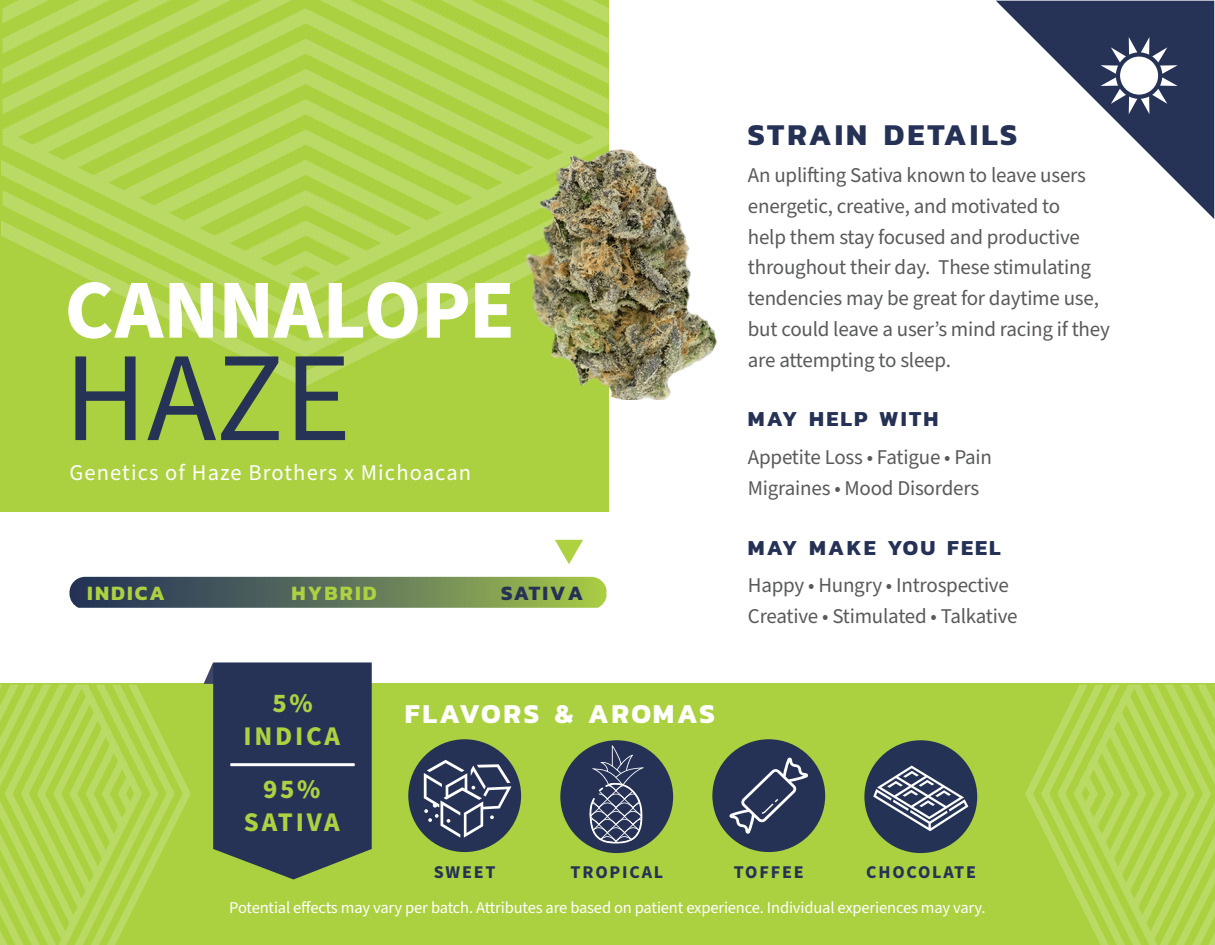
<style>
.page{position:relative;width:1215px;height:945px;background:#fff}
.page>*{position:absolute;margin:0;border:0;box-sizing:border-box;transform-origin:0 0}
.Flavors__blue{font:127.5px "Source Sans Pro";color:#263357}
.Genetics_of{font:700 84px "Source Sans Pro";letter-spacing:-.005em;color:#fff}
.Details__Attributes__Effects{font:700 30.75px "Kanit";letter-spacing:.1em;color:#253255}
.t1{font:700 27.75px "Kanit";letter-spacing:.085em;color:#fff}
.Percentage__green{font:700 27px "Source Sans Pro";letter-spacing:.1em;color:#add141}
.Genetics_of-2{font:22.5px "Source Sans Pro";letter-spacing:.05em;color:#fff}
.May_Help_Make_you_Feel{font:700 21.75px "Kanit";letter-spacing:.1em;color:#253255}
.Info_Copy{font:21px/30.8px "Source Sans Pro";letter-spacing:-.01em;color:#585a5b}
.t2{font:700 20.7px "Kanit";letter-spacing:.1em;color:#add141}
.t3{font:700 20.7px "Kanit";letter-spacing:.1em;color:#253255}
.Flavors__blue-2{font:700 18px "Source Sans Pro";letter-spacing:.1em;color:#263357}
.t4{font:16.5px "Source Sans Pro";letter-spacing:-.01em;color:#fff}
</style>
<div class="page">
<div style="left:0;top:684px;width:1215px;height:261px;background:#abd140"></div>
<div style="left:0;top:0;width:609px;height:512px;background:#abd140"></div>
<svg style="left:204px;top:662px;width:168px;height:217px;background:#384856"></svg>
<svg style="left:996px;top:1px;width:218px;height:218px"></svg>
<svg style="left:244px;top:357px;width:120px;height:30px"></svg>
<svg style="left:122px;top:296px;width:364px;height:61px"></svg>
<svg style="left:2px;top:114px;width:514px;height:182px"></svg>
<svg style="left:2px;top:0;width:607px;height:114px"></svg>
<svg style="left:0;top:685px;width:191px;height:260px"></svg>
<svg style="left:1025px;top:685px;width:190px;height:260px"></svg>
<svg style="left:69px;top:577px;width:537px;height:31px;background:#627859"></svg>
<svg style="left:1101px;top:37px;width:77px;height:77px"></svg>
<svg style="left:555px;top:540px;width:28px;height:24px"></svg>
<img style="left:516px;top:112px;width:201px;height:288px">
<div style="left:560px;top:740px;width:113px;height:113px;background:#253255;border-radius:50%"></div>
<svg style="left:590px;top:745px;width:54px;height:99px"></svg>
<div style="left:712px;top:739px;width:113px;height:113px;background:#253255;border-radius:50%"></div>
<svg style="left:729px;top:758px;width:79px;height:76px"></svg>
<div style="left:408px;top:739px;width:113px;height:113px;background:#253255;border-radius:50%"></div>
<svg style="left:424px;top:760px;width:88px;height:78px"></svg>
<div style="left:864px;top:740px;width:113px;height:113px;background:#243355;border-radius:50%"></div>
<svg style="left:873px;top:766px;width:95px;height:65px"></svg>
<p class="Genetics_of" style="left:65px;top:253px;width:452px">CANNALOPE</p>
<p class="Flavors__blue" style="left:64px;top:313px;width:289px">HAZE</p>
<p class="Genetics_of-2" style="left:69px;top:458px;width:403px">Genetics of Haze Brothers x Michoacan</p>
<p class="t2" style="left:87px;top:577px;width:79px">INDICA</p>
<p class="t2" style="left:292px;top:577px;width:87px">HYBRID</p>
<p class="t3" style="left:501px;top:577px;width:83px">SATIVA</p>
<p class="Percentage__green" style="left:272px;top:684px;width:42px">5%</p>
<p class="Percentage__green" style="left:244px;top:718px;width:98px">INDICA</p>
<p class="Percentage__green" style="left:263px;top:771px;width:59px">95%</p>
<p class="Percentage__green" style="left:244px;top:804px;width:97px">SATIVA</p>
<h3 class="t1" style="left:405px;top:692px;width:312px">FLAVORS &amp; AROMAS</h3>
<p class="Details__Attributes__Effects" style="left:748px;top:110px;width:271px">STRAIN DETAILS</p>
<p class="Info_Copy" style="left:748px;top:160px;width:364px">An uplifting Sativa known to leave users energetic, creative, and motivated to<br>help them stay focused and productive throughout their day. These stimulating tendencies may be great for daytime use, but could leave a user’s mind racing if they are attempting to sleep.</p>
<p class="May_Help_Make_you_Feel" style="left:748px;top:402px;width:192px">MAY HELP WITH</p>
<p class="Info_Copy" style="left:748px;top:442px;width:246px">Appetite Loss • Fatigue • Pain<br>Migraines • Mood Disorders</p>
<p class="May_Help_Make_you_Feel" style="left:748px;top:530px;width:254px">MAY MAKE YOU FEEL</p>
<p class="Info_Copy" style="left:748px;top:570px;width:271px">Happy • Hungry • Introspective<br>Creative • Stimulated • Talkative</p>
<p class="Flavors__blue-2" style="left:434px;top:860px;width:63px">SWEET</p>
<p class="Flavors__blue-2" style="left:571px;top:860px;width:94px">TROPICAL</p>
<p class="Flavors__blue-2" style="left:734px;top:860px;width:71px">TOFFEE</p>
<p class="Flavors__blue-2" style="left:866px;top:860px;width:111px">CHOCOLATE</p>
<p class="t4" style="left:229px;top:896px;width:758px">Potential effects may vary per batch. Attributes are based on patient experience. Individual experiences may vary.</p>
</div>
